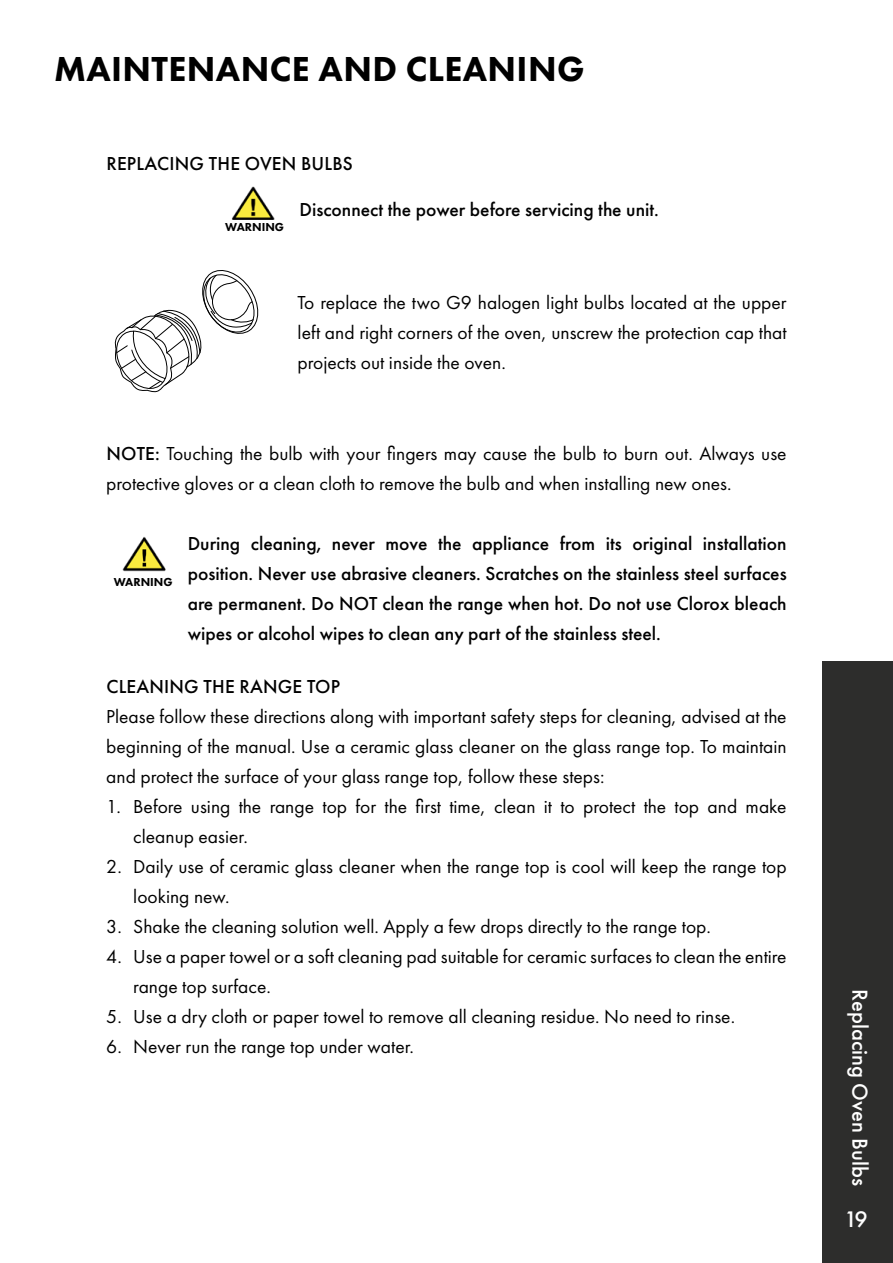
<style>
.page{position:relative;width:893px;height:1263px;background:#fff}
.page>*{position:absolute;margin:0;border:0;box-sizing:border-box;transform-origin:0 0}
.t1{font:800 36px "Futura PT";letter-spacing:.01em;color:#000}
.t2{font:500 23.4px "Futura PT";color:#fff}
.t3{font:500 22.5px "Futura PT";color:#fff}
.t4{font:19.5px/30px "Futura PT";color:#000}
.t5{font:500 19.5px/30px "Futura PT";color:#000;text-align:justify}
.t6{font:800 12px "Futura PT";color:#000}
.s1{font-weight:500}
</style>
<div class="page">
<img style="left:232px;top:186px;width:43px;height:34px">
<svg style="left:114px;top:270px;width:145px;height:123px"></svg>
<img style="left:122px;top:536px;width:44px;height:36px">
<div style="left:823px;top:661px;width:70px;height:602px;background:#2d2d2c"></div>
<h1 class="t1" style="left:54px;top:47px;width:532px">MAINTENANCE AND CLEANING</h1>
<p class="t5" style="left:106px;top:149px;width:248px">REPLACING THE OVEN BULBS</p>
<p class="t5" style="left:300px;top:194px;width:361px">Disconnect the power before servicing the unit.</p>
<p class="t6" style="left:225px;top:220px;width:60px">WARNING</p>
<p class="t4" style="left:298px;top:287px;width:491px;text-align:justify">To replace the two G9 halogen light bulbs located at the upper left and right corners of the oven, unscrew the protection cap that projects out inside the oven.</p>
<p class="t4" style="left:106px;top:438px;width:682px"><span class="s1">NOTE:</span> Touching the bulb with your fingers may cause the bulb to burn out. Always use protective gloves or a clean cloth to remove the bulb and when installing new ones.</p>
<p class="t6" style="left:114px;top:575px;width:60px">WARNING</p>
<p class="t5" style="left:188px;top:529px;width:600px">During cleaning, never move the appliance from its original installation position. Never use abrasive cleaners. Scratches on the stainless steel surfaces are permanent. Do NOT clean the range when hot. Do not use Clorox bleach wipes or alcohol wipes to clean any part of the stainless steel.</p>
<p class="t5" style="left:106px;top:672px;width:235px">CLEANING THE RANGE TOP</p>
<p class="t4" style="left:106px;top:702px;width:682px;text-align:justify">Please follow these directions along with important safety steps for cleaning, advised at the beginning of the manual. Use a ceramic glass cleaner on the glass range top. To maintain and protect the surface of your glass range top, follow these steps:</p>
<p class="t4" style="left:133px;top:792px;width:655px;text-indent:-27px">1. Before using the range top for the first time, clean it to protect the top and make cleanup easier.</p>
<p class="t4" style="left:133px;top:852px;width:655px;text-indent:-27px">2. Daily use of ceramic glass cleaner when the range top is cool will keep the range top looking new.</p>
<p class="t4" style="left:106px;top:912px;width:606px">3. Shake the cleaning solution well. Apply a few drops directly to the range top.</p>
<p class="t4" style="left:133px;top:942px;width:655px;text-indent:-27px">4. Use a paper towel or a soft cleaning pad suitable for ceramic surfaces to clean the entire range top surface.</p>
<p class="t4" style="left:106px;top:1001px;width:630px">5. Use a dry cloth or paper towel to remove all cleaning residue. No need to rinse.</p>
<p class="t4" style="left:106px;top:1031px;width:309px">6. Never run the range top under water.</p>
<p class="t3" style="left:873px;top:989px;width:198px;rotate:90deg">Replacing Oven Bulbs</p>
<p class="t2" style="left:844px;top:1205px;width:25px">19</p>
</div>
